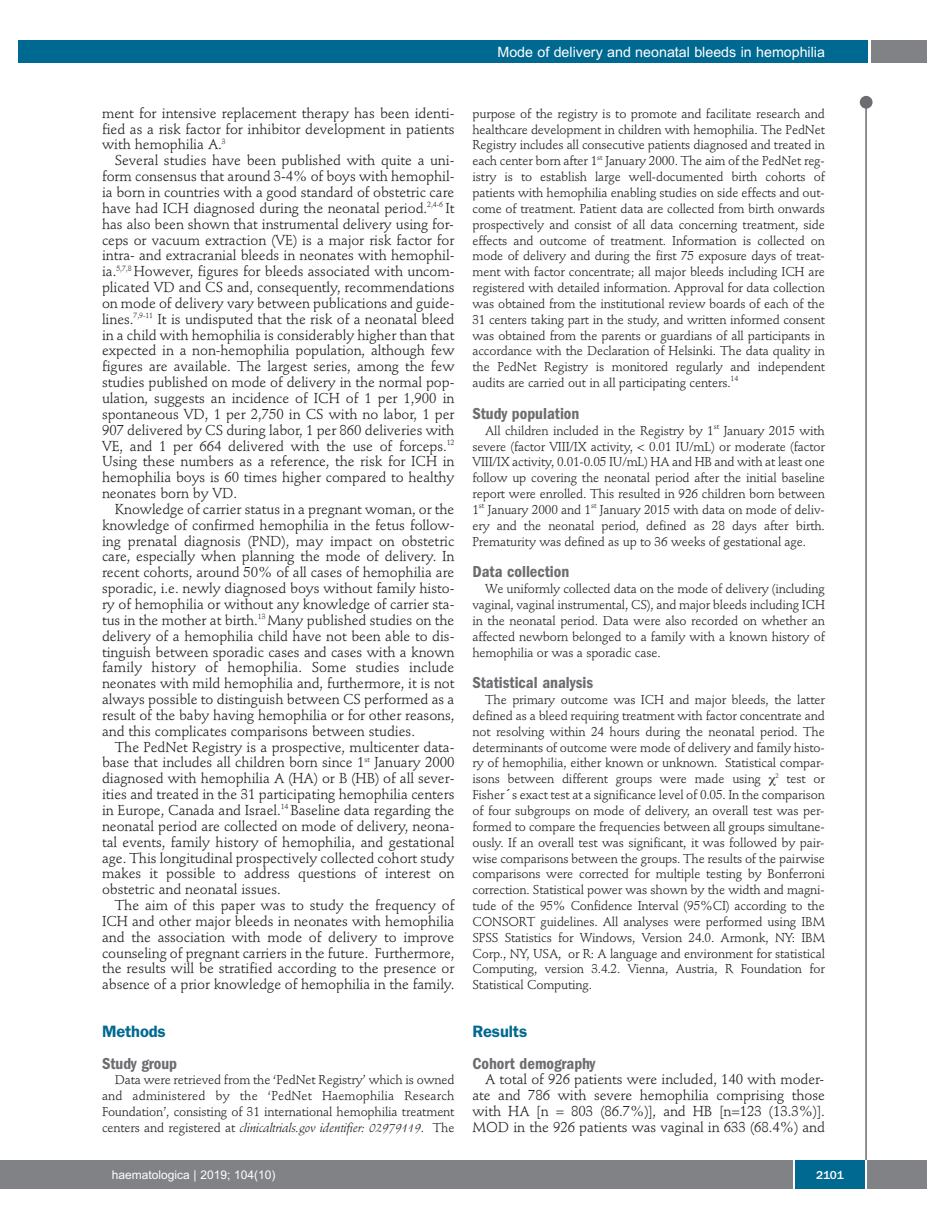
<style>
.page{position:relative;width:927px;height:1225px;background:#fff}
.page>*{position:absolute;margin:0;border:0;box-sizing:border-box;transform-origin:0 0}
.t1{font:600 condensed 16.5px "Franklin Gothic";color:#6c6d70}
.t2{font:600 16.5px "Franklin Gothic";letter-spacing:-.01em;color:#006991}
.t3{font:14.25px/15.9px "Stempel Schneidler";letter-spacing:-.005em;color:#231f20;text-align:justify}
.t4{font:14.25px "Arial";color:#fff}
.t5{font:12.75px/15.9px "Stempel Schneidler";letter-spacing:-.01em;color:#231f20;text-align:justify}
.t6{font:12px "Arial";color:#fff}
.t7{font:500 12px "Franklin Gothic";color:#fff}
.s1{font-style:italic}
.s2{font-family:"Lucida Grande"}
</style>
<div class="page">
<div style="left:860px;top:96px;width:12px;height:13px;background:#6c6d70;border-radius:50%"></div>
<hr style="left:865px;top:98px;width:2px;height:1062px;background:#6c6d70">
<div style="left:871px;top:40px;width:56px;height:22px;background:#808285"></div>
<div style="left:18px;top:40px;width:849px;height:22px;background:#006991"></div>
<div style="left:17px;top:1160px;width:910px;height:28px;background:#808285"></div>
<div style="left:795px;top:1160px;width:70px;height:28px;background:#006991"></div>
<hr style="left:793px;top:1160px;width:2px;height:28px;background:#fff">
<hr style="left:865px;top:1160px;width:2px;height:28px;background:#fff">
<div style="left:0;top:1160px;width:17px;height:28px;background:#808285"></div>
<p class="t4" style="left:497px;top:44px;width:329px">Mode of delivery and neonatal bleeds in hemophilia</p>
<p class="t3" style="left:102px;top:106px;width:354px">ment for intensive replacement therapy has been identi&shy;fied as a risk factor for inhibitor development in patients with hemophilia A.<sup>3</sup></p>
<p class="t3" style="left:102px;top:154px;width:354px;text-indent:13px">Several studies have been published with quite a uni&shy;form consensus that around 3-4% of boys with hemophil&shy;ia born in countries with a good standard of obstetric care have had ICH diagnosed during the neonatal period.<sup>2,4-6</sup> It has also been shown that instrumental delivery using for&shy;ceps or vacuum extraction (VE) is a major risk factor for intra- and extracranial bleeds in neonates with hemophil&shy;ia.<sup>5,7,8</sup> However, figures for bleeds associated with uncom&shy;plicated VD and CS and, consequently, recommendations on mode of delivery vary between publications and guide&shy;lines.<sup>7,9-11</sup> It is undisputed that the risk of a neonatal bleed in a child with hemophilia is considerably higher than that expected in a non-hemophilia population, although few figures are available. The largest series, among the few studies published on mode of delivery in the normal pop&shy;ulation, suggests an incidence of ICH of 1 per 1,900 in spontaneous VD, 1 per 2,750 in CS with no labor, 1 per 907 delivered by CS during labor, 1 per 860 deliveries with VE, and 1 per 664 delivered with the use of forceps.<sup>12<br></sup>Using these numbers as a reference, the risk for ICH in hemophilia boys is 60 times higher compared to healthy neonates born by VD.</p>
<p class="t3" style="left:102px;top:502px;width:354px;text-indent:13px">Knowledge of carrier status in a pregnant woman, or the knowledge of confirmed hemophilia in the fetus follow&shy;ing prenatal diagnosis (PND), may impact on obstetric care, especially when planning the mode of delivery. In recent cohorts, around 50% of all cases of hemophilia are sporadic, i.e. newly diagnosed boys without family histo&shy;ry of hemophilia or without any knowledge of carrier sta&shy;tus in the mother at birth.<sup>13</sup> Many published studies on the delivery of a hemophilia child have not been able to dis&shy;tinguish between sporadic cases and cases with a known family history of hemophilia. Some studies include neonates with mild hemophilia and, furthermore, it is not always possible to distinguish between CS performed as a result of the baby having hemophilia or for other reasons, and this complicates comparisons between studies.</p>
<p class="t3" style="left:102px;top:740px;width:354px;text-indent:13px">The PedNet Registry is a prospective, multicenter data&shy;base that includes all children born since 1<sup>st</sup> January 2000 diagnosed with hemophilia A (HA) or B (HB) of all sever&shy;ities and treated in the 31 participating hemophilia centers in Europe, Canada and Israel.<sup>14</sup> Baseline data regarding the neonatal period are collected on mode of delivery, neona&shy;tal events, family history of hemophilia, and gestational age. This longitudinal prospectively collected cohort study makes it possible to address questions of interest on obstetric and neonatal issues.</p>
<p class="t3" style="left:102px;top:898px;width:354px;text-indent:13px">The aim of this paper was to study the frequency of ICH and other major bleeds in neonates with hemophilia and the association with mode of delivery to improve counseling of pregnant carriers in the future. Furthermore, the results will be stratified according to the presence or absence of a prior knowledge of hemophilia in the family.</p>
<p class="t2" style="left:102px;top:1025px;width:65px">Methods</p>
<p class="t1" style="left:102px;top:1057px;width:77px">Study group</p>
<p class="t5" style="left:102px;top:1073px;width:354px;text-indent:13px">Data were retrieved from the ‘PedNet Registry’ which is owned and administered by the ‘PedNet Haemophilia Research Foundation’, consisting of 31 international hemophilia treatment centers and registered at <span class="s1">clinicaltrials.gov identifier: 02979119</span>. The</p>
<p class="t5" style="left:472px;top:107px;width:354px">purpose of the registry is to promote and facilitate research and healthcare development in children with hemophilia. The PedNet Registry includes all consecutive patients diagnosed and treated in each center born after 1<sup>st</sup> January 2000. The aim of the PedNet reg&shy;istry is to establish large well-documented birth cohorts of patients with hemophilia enabling studies on side effects and out&shy;come of treatment. Patient data are collected from birth onwards prospectively and consist of all data concerning treatment, side effects and outcome of treatment. Information is collected on mode of delivery and during the first 75 exposure days of treat&shy;ment with factor concentrate; all major bleeds including ICH are registered with detailed information. Approval for data collection was obtained from the institutional review boards of each of the 31 centers taking part in the study, and written informed consent was obtained from the parents or guardians of all participants in accordance with the Declaration of Helsinki. The data quality in the PedNet Registry is monitored regularly and independent audits are carried out in all participating centers.<sup>14</sup></p>
<p class="t1" style="left:472px;top:408px;width:108px">Study population</p>
<p class="t5" style="left:472px;top:423px;width:354px;text-indent:13px">All children included in the Registry by 1<sup>st</sup> January 2015 with severe (factor VIII/IX activity, &lt; 0.01 IU/mL) or moderate (factor VIII/IX activity, 0.01-0.05 IU/mL) HA and HB and with at least one follow up covering the neonatal period after the initial baseline report were enrolled. This resulted in 926 children born between 1<sup>st</sup> January 2000 and 1<sup>st</sup> January 2015 with data on mode of deliv&shy;ery and the neonatal period, defined as 28 days after birth.<br>Prematurity was defined as up to 36 weeks of gestational age.</p>
<p class="t1" style="left:472px;top:566px;width:98px">Data collection</p>
<p class="t5" style="left:472px;top:582px;width:354px;text-indent:13px">We uniformly collected data on the mode of delivery (including vaginal, vaginal instrumental, CS), and major bleeds including ICH in the neonatal period. Data were also recorded on whether an affected newborn belonged to a family with a known history of hemophilia or was a sporadic case.</p>
<p class="t1" style="left:472px;top:677px;width:122px">Statistical analysis</p>
<p class="t5" style="left:472px;top:693px;width:354px;text-indent:13px">The primary outcome was ICH and major bleeds, the latter defined as a bleed requiring treatment with factor concentrate and not resolving within 24 hours during the neonatal period. The determinants of outcome were mode of delivery and family histo&shy;ry of hemophilia, either known or unknown. Statistical compar&shy;isons between different groups were made using <sup>2</sup> test or Fisher<span class="s2">´</span>s exact test at a significance level of 0.05. In the comparison of four subgroups on mode of delivery, an overall test was per&shy;formed to compare the frequencies between all groups simultane&shy;ously. If an overall test was significant, it was followed by pair&shy;wise comparisons between the groups. The results of the pairwise comparisons were corrected for multiple testing by Bonferroni correction. Statistical power was shown by the width and magni&shy;tude of the 95% Confidence Interval (95%CI) according to the CONSORT guidelines. All analyses were performed using IBM SPSS Statistics for Windows, Version 24.0. Armonk, NY: IBM Corp., NY, USA, or R: A language and environment for statistical Computing, version 3.4.2. Vienna, Austria, R Foundation for Statistical Computing.</p>
<p class="t2" style="left:472px;top:1025px;width:56px">Results</p>
<p class="t1" style="left:472px;top:1057px;width:124px">Cohort demography</p>
<p class="t3" style="left:472px;top:1073px;width:354px;text-indent:13px">A total of 926 patients were included, 140 with moder&shy;ate and 786 with severe hemophilia comprising those with HA [n = 803 (86.7%)], and HB [n=123 (13.3%)].<br>MOD in the 926 patients was vaginal in 633 (68.4%) and</p>
<p class="t6" style="left:112px;top:1167px;width:165px">haematologica | 2019; 104(10)</p>
<p class="t7" style="left:816px;top:1167px;width:29px">2101</p>
</div>
